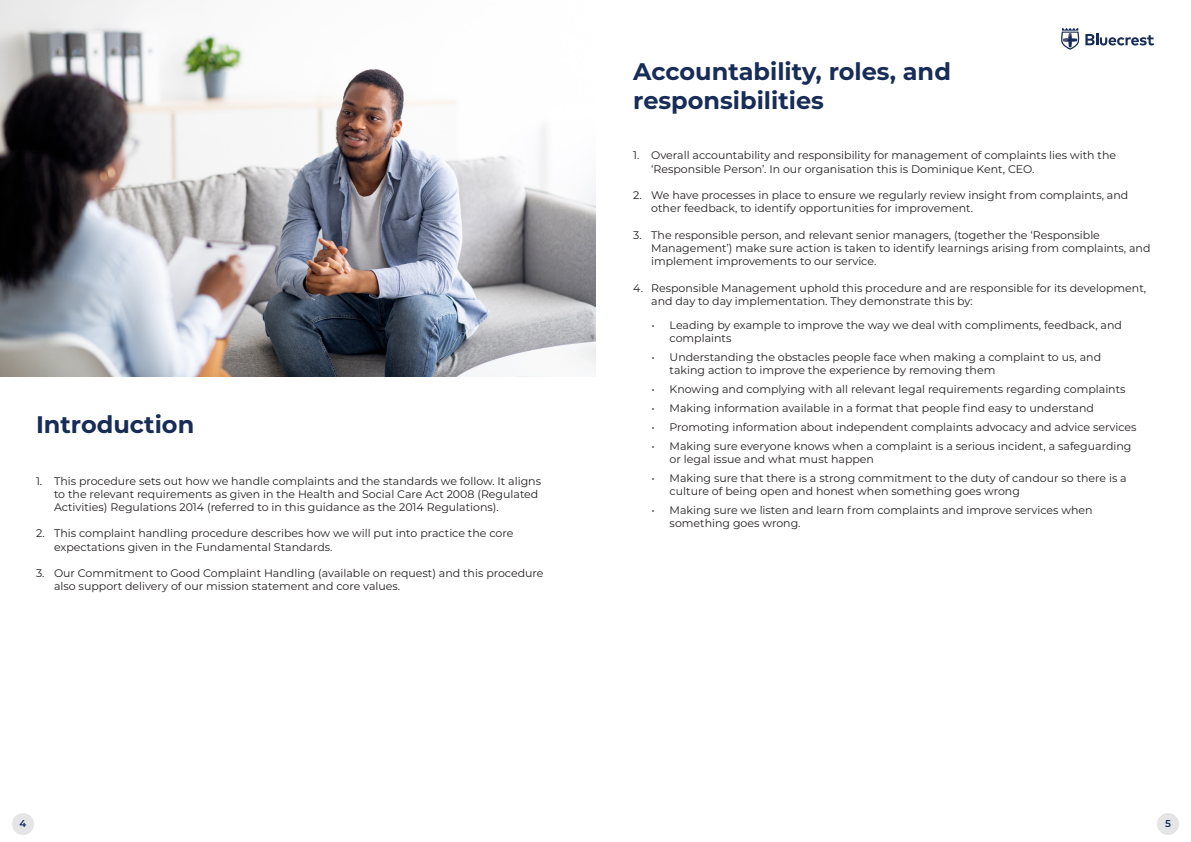
<style>
.page{position:relative;width:1191px;height:842px;background:#fff}
.page>*{position:absolute;margin:0;border:0;box-sizing:border-box;transform-origin:0 0}
.t1{font:700 24px/28.8px "Montserrat";color:#172c56}
.t2{font:11px/13.2px "Montserrat";color:#231f20}
.t3{font:600 10px "Montserrat";color:#172c56}
</style>
<div class="page">
<div style="left:12px;top:813px;width:22px;height:22px;background:#e5e5e7;border-radius:50%"></div>
<div style="left:1157px;top:813px;width:22px;height:22px;background:#e5e5e7;border-radius:50%"></div>
<svg style="left:1061px;top:28px;width:93px;height:22px"></svg>
<img style="left:0;top:0;width:595px;height:376px">
<p class="t1" style="left:633px;top:56px;width:319px">Accountability, roles, and responsibilities</p>
<p class="t1" style="left:36px;top:409px;width:160px">Introduction</p>
<p class="t2" style="left:54px;top:474px;width:488px;text-indent:-18px">1. This procedure sets out how we handle complaints and the standards we follow. It aligns to the relevant requirements as given in the Health and Social Care Act 2008 (Regulated<br>Activities) Regulations 2014 (referred to in this guidance as the 2014 Regulations).</p>
<p class="t2" style="left:54px;top:526px;width:461px;text-indent:-18px">2. This complaint handling procedure describes how we will put into practice the core expectations given in the Fundamental Standards.</p>
<p class="t2" style="left:54px;top:566px;width:491px;text-indent:-18px">3. Our Commitment to Good Complaint Handling (available on request) and this procedure also support delivery of our mission statement and core values.</p>
<p class="t2" style="left:651px;top:149px;width:466px;text-indent:-18px">1. Overall accountability and responsibility for management of complaints lies with the ‘Responsible Person’. In our organisation this is Dominique Kent, CEO.</p>
<p class="t2" style="left:651px;top:188px;width:478px;text-indent:-18px">2. We have processes in place to ensure we regularly review insight from complaints, and other feedback, to identify opportunities for improvement.</p>
<p class="t2" style="left:651px;top:228px;width:501px;text-indent:-18px">3. The responsible person, and relevant senior managers, (together the ‘Responsible<br>Management’) make sure action is taken to identify learnings arising from complaints, and implement improvements to our service.</p>
<p class="t2" style="left:651px;top:281px;width:496px;text-indent:-18px">4. Responsible Management uphold this procedure and are responsible for its development, and day to day implementation. They demonstrate this by:</p>
<p class="t2" style="left:669px;top:318px;width:454px;text-indent:-18px">• Leading by example to improve the way we deal with compliments, feedback, and complaints</p>
<p class="t2" style="left:669px;top:350px;width:433px;text-indent:-18px">• Understanding the obstacles people face when making a complaint to us, and taking action to improve the experience by removing them</p>
<p class="t2" style="left:651px;top:382px;width:475px">• Knowing and complying with all relevant legal requirements regarding complaints</p>
<p class="t2" style="left:651px;top:401px;width:444px">• Making information available in a format that people find easy to understand</p>
<p class="t2" style="left:651px;top:420px;width:486px">• Promoting information about independent complaints advocacy and advice services</p>
<p class="t2" style="left:669px;top:439px;width:463px;text-indent:-18px">• Making sure everyone knows when a complaint is a serious incident, a safeguarding or legal issue and what must happen</p>
<p class="t2" style="left:669px;top:471px;width:458px;text-indent:-18px">• Making sure that there is a strong commitment to the duty of candour so there is a culture of being open and honest when something goes wrong</p>
<p class="t2" style="left:669px;top:503px;width:424px;text-indent:-18px">• Making sure we listen and learn from complaints and improve services when something goes wrong.</p>
<p class="t3" style="left:20px;top:817px;width:8px">4</p>
<p class="t3" style="left:1165px;top:817px;width:7px">5</p>
</div>
